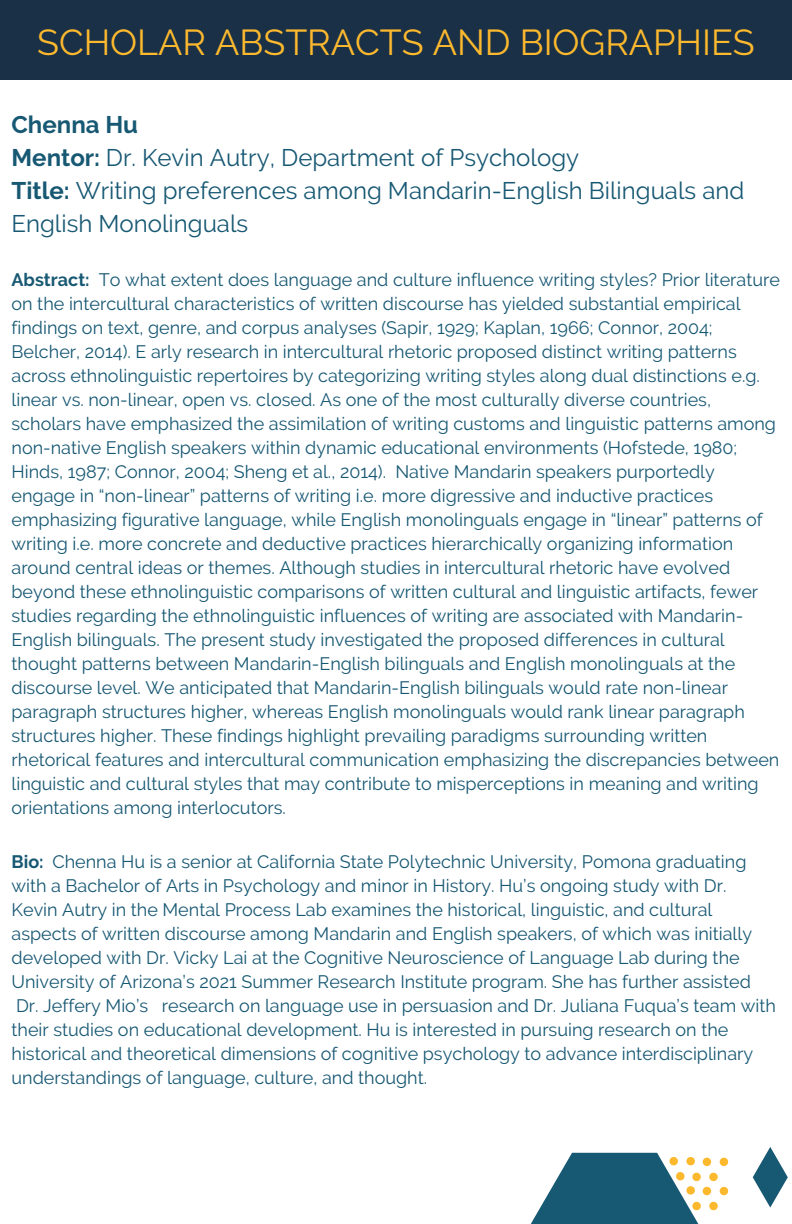
<style>
.page{position:relative;width:792px;height:1224px;background:#fff}
.page>*{position:absolute;margin:0;border:0;box-sizing:border-box;transform-origin:0 0}
.t1{font:36px "Raleway";color:#fdb92e}
.t2{font:24px/33px "Raleway";color:#175873}
.t3{font:18px/24px "Raleway";color:#175873}
.s1{font-weight:700}
</style>
<div class="page">
<div style="left:0;top:0;width:792px;height:80px;background:#193046"></div>
<svg style="left:530px;top:1153px;width:198px;height:71px"></svg>
<svg style="left:753px;top:1147px;width:35px;height:61px"></svg>
<h1 class="t1" style="left:37px;top:21px;width:719px">SCHOLAR ABSTRACTS AND BIOGRAPHIES</h1>
<h2 class="t2" style="left:12px;top:108px;width:734px"><span class="s1">Chenna Hu<br>Mentor:</span> Dr. Kevin Autry, Department of Psychology<br><span class="s1">Title:</span> Writing preferences among Mandarin-English Bilinguals and English Monolinguals</h2>
<p class="t3" style="left:12px;top:267px;width:770px"><span class="s1">Abstract:</span> To what extent does language and culture influence writing styles? Prior literature on the intercultural characteristics of written discourse has yielded substantial empirical findings on text, genre, and corpus analyses (Sapir, 1929; Kaplan, 1966; Connor, 2004; Belcher, 2014). E arly research in intercultural rhetoric proposed distinct writing patterns across ethnolinguistic repertoires by categorizing writing styles along dual distinctions e.g. linear vs. non-linear, open vs. closed. As one of the most culturally diverse countries, scholars have emphasized the assimilation of writing customs and linguistic patterns among non-native English speakers within dynamic educational environments (Hofstede, 1980; Hinds, 1987; Connor, 2004; Sheng et al., 2014). Native Mandarin speakers purportedly engage in “non-linear” patterns of writing i.e. more digressive and inductive practices emphasizing figurative language, while English monolinguals engage in “linear” patterns of writing i.e. more concrete and deductive practices hierarchically organizing information around central ideas or themes. Although studies in intercultural rhetoric have evolved beyond these ethnolinguistic comparisons of written cultural and linguistic artifacts, fewer studies regarding the ethnolinguistic influences of writing are associated with Mandarin-English bilinguals. The present study investigated the proposed differences in cultural thought patterns between Mandarin-English bilinguals and English monolinguals at the discourse level. We anticipated that Mandarin-English bilinguals would rate non-linear paragraph structures higher, whereas English monolinguals would rank linear paragraph structures higher. These findings highlight prevailing paradigms surrounding written rhetorical features and intercultural communication emphasizing the discrepancies between linguistic and cultural styles that may contribute to misperceptions in meaning and writing orientations among interlocutors.</p>
<p class="t3" style="left:12px;top:849px;width:766px"><span class="s1">Bio:</span> Chenna Hu is a senior at California State Polytechnic University, Pomona graduating with a Bachelor of Arts in Psychology and minor in History. Hu’s ongoing study with Dr.<br>Kevin Autry in the Mental Process Lab examines the historical, linguistic, and cultural aspects of written discourse among Mandarin and English speakers, of which was initially developed with Dr. Vicky Lai at the Cognitive Neuroscience of Language Lab during the University of Arizona’s 2021 Summer Research Institute program. She has further assisted Dr. Jeffery Mio’s research on language use in persuasion and Dr. Juliana Fuqua’s team with their studies on educational development. Hu is interested in pursuing research on the historical and theoretical dimensions of cognitive psychology to advance interdisciplinary understandings of language, culture, and thought.</p>
</div>
